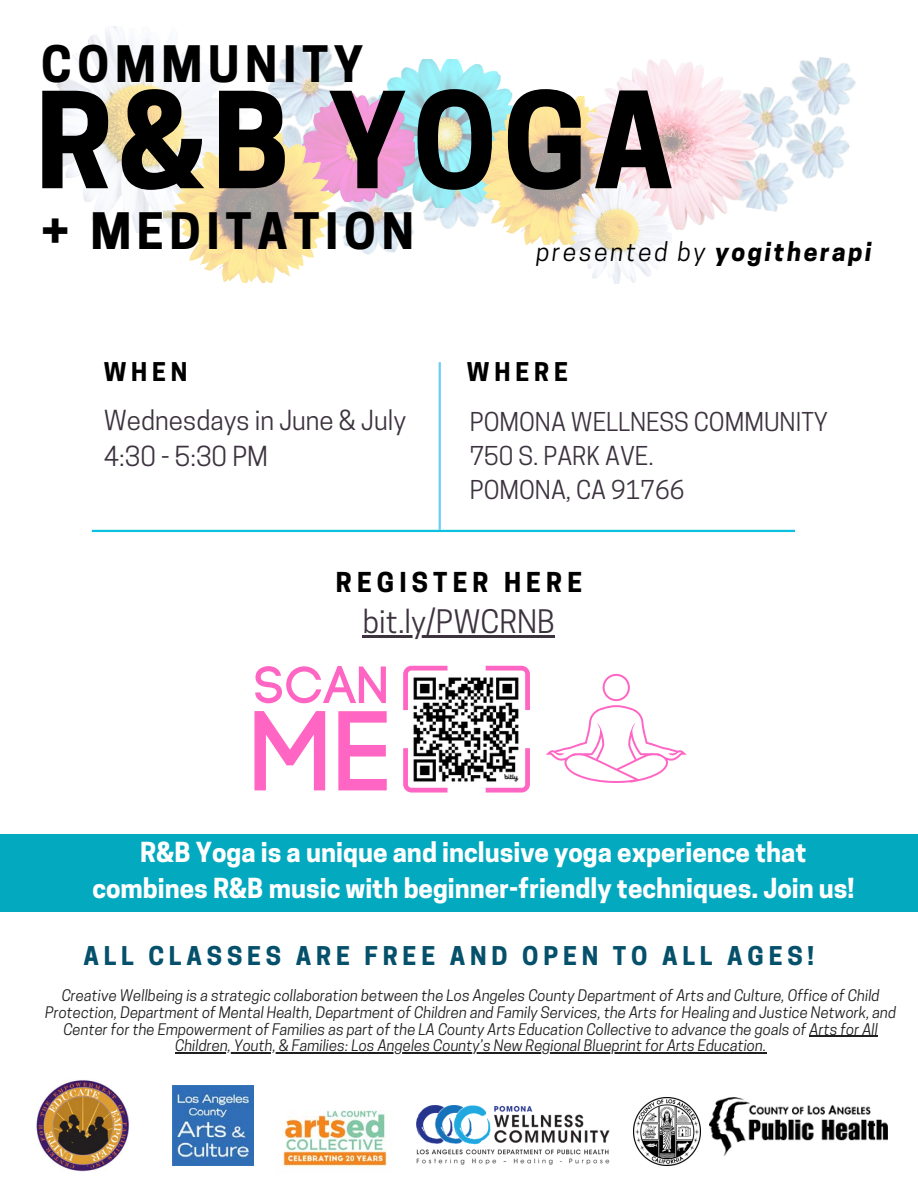
<style>
.page{position:relative;width:918px;height:1188px;background:#fff}
.page>*{position:absolute;margin:0;border:0;box-sizing:border-box;transform-origin:0 0}
.t1{font:700 124.95px "Cooper Hewitt";color:#000}
.t2{font:700 47.1px "Cooper Hewitt";letter-spacing:.12em;color:#000}
.t3{font:30.45px "Cooper Hewitt";color:#3c333e}
.t4{font:700 25.95px/36px "Cooper Hewitt";color:#fff;text-align:center}
.t5{font:25.95px/36px "Cooper Hewitt";color:#3c333e}
.t6{font:700 25.8px "Cooper Hewitt";letter-spacing:.2em;color:#000}
.t7{font:italic 24.9px "Cooper Hewitt";letter-spacing:.1em;color:#000}
.t8{font:24.45px/33.8px "Cooper Hewitt";color:#3c333e}
.t9{font:700 24.3px "Cooper Hewitt";letter-spacing:.2em;color:#05506b}
.t10{font:700 24.3px "Cooper Hewitt";letter-spacing:.2em;color:#000}
.t11{font:italic 15px/16.8px "Cooper Hewitt";color:#201e1e;text-align:center}
.s1{font-weight:700}
</style>
<div class="page">
<hr style="left:810px;top:1036px;width:68px;height:1px;background:#201e1e">
<hr style="left:175px;top:1053px;width:591px;height:1px;background:#201e1e">
<hr style="left:439px;top:362px;width:2px;height:168px;background:#6acff3">
<hr style="left:92px;top:530px;width:703px;height:2px;background:#0cc0df">
<img style="left:267px;top:45px;width:199px;height:210px">
<img style="left:369px;top:59px;width:144px;height:149px">
<img style="left:49px;top:27px;width:196px;height:206px">
<img style="left:303px;top:93px;width:111px;height:109px">
<img style="left:759px;top:57px;width:97px;height:155px">
<img style="left:466px;top:96px;width:118px;height:149px">
<img style="left:584px;top:59px;width:175px;height:170px">
<img style="left:571px;top:180px;width:100px;height:104px">
<img style="left:163px;top:134px;width:171px;height:148px">
<svg style="left:546px;top:674px;width:141px;height:109px"></svg>
<img style="left:283px;top:1110px;width:104px;height:57px">
<img style="left:416px;top:1105px;width:194px;height:60px">
<img style="left:633px;top:1098px;width:68px;height:67px">
<img style="left:710px;top:1098px;width:177px;height:57px">
<img style="left:36px;top:1079px;width:93px;height:93px">
<img style="left:173px;top:1085px;width:81px;height:80px">
<svg style="left:403px;top:666px;width:127px;height:127px"></svg>
<svg style="left:255px;top:666px;width:131px;height:37px"></svg>
<svg style="left:254px;top:711px;width:71px;height:79px"></svg>
<svg style="left:338px;top:711px;width:49px;height:79px"></svg>
<div style="left:0;top:834px;width:918px;height:77px;background:#02a9bf"></div>
<hr style="left:363px;top:636px;width:192px;height:2px;background:#3c333e">
<h4 class="t2" style="left:41px;top:47px;width:324px">COMMUNITY</h4>
<h4 class="t1" style="left:35px;top:95px;width:640px">R&amp;B YOGA</h4>
<p class="t2" style="left:41px;top:214px;width:374px">+ MEDITATION</p>
<h3 class="t7" style="left:536px;top:243px;width:337px">presented by <span class="s1">yogitherapi</span></h3>
<h1 class="t10" style="left:104px;top:363px;width:85px">WHEN</h1>
<h2 class="t10" style="left:467px;top:363px;width:103px">WHERE</h2>
<h5 class="t8" style="left:470px;top:408px;width:360px">POMONA WELLNESS COMMUNITY<br>750 S. PARK AVE.<br>POMONA, CA 91766</h5>
<h2 class="t5" style="left:104px;top:406px;width:304px">Wednesdays in June &amp; July<br>4:30 - 5:30 PM</h2>
<h4 class="t6" style="left:336px;top:572px;width:248px">REGISTER HERE</h4>
<h5 class="t3" style="left:363px;top:610px;width:194px">bit.ly/PWCRNB</h5>
<p class="t4" style="left:93px;top:837px;width:764px">R&amp;B Yoga is a unique and inclusive yoga experience that combines R&amp;B music with beginner-friendly techniques. Join us!</p>
<h4 class="t9" style="left:83px;top:946px;width:732px">ALL CLASSES ARE FREE AND OPEN TO ALL AGES!</h4>
<p class="t11" style="left:45px;top:989px;width:853px">Creative Wellbeing is a strategic collaboration between the Los Angeles County Department of Arts and Culture, Office of Child<br>Protection, Department of Mental Health, Department of Children and Family Services, the Arts for Healing and Justice Network, and<br>Center for the Empowerment of Families as part of the LA County Arts Education Collective to advance the goals of Arts for All</p>
<p class="t11" style="left:175px;top:1039px;width:593px">Children, Youth, &amp; Families: Los Angeles County’s New Regional Blueprint for Arts Education.</p>
</div>
